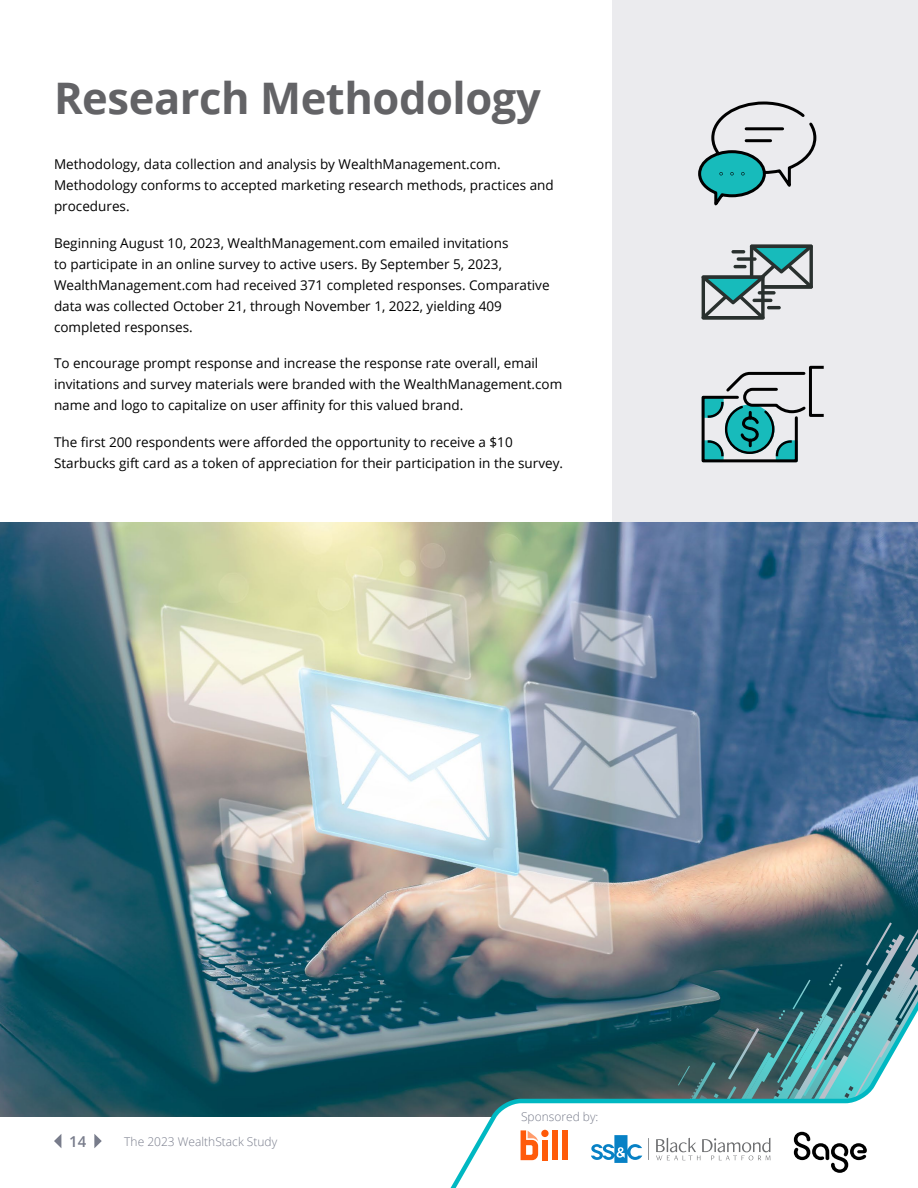
<style>
.page{position:relative;width:918px;height:1188px;background:#fff}
.page>*{position:absolute;margin:0;border:0;box-sizing:border-box;transform-origin:0 0}
.t1{font:700 43.5px "Open Sans";letter-spacing:-.01em;color:#636366}
.t2{font:600 15px "Open Sans";color:#787c8b}
.t3{font:13.5px/21px "Open Sans";color:#000}
.t4{font:300 12px "Open Sans";color:#787c8b}
</style>
<div class="page">
<div style="left:612px;top:0;width:306px;height:1188px;background:#ebebee"></div>
<img style="left:0;top:522px;width:918px;height:594px">
<svg style="left:698px;top:101px;width:119px;height:105px"></svg>
<div style="left:809px;top:366px;width:15px;height:51px;border:3px solid #000"></div>
<svg style="left:701px;top:371px;width:105px;height:92px"></svg>
<svg style="left:701px;top:244px;width:112px;height:75px"></svg>
<hr style="left:731px;top:250px;width:14px;height:3px;background:#29302e;border-radius:2px">
<hr style="left:753px;top:299px;width:19px;height:3px;background:#29302e;border-radius:2px">
<svg style="left:758px;top:291px;width:18px;height:4px"></svg>
<hr style="left:767px;top:306px;width:14px;height:3px;background:#29302e;border-radius:2px">
<svg style="left:54px;top:1134px;width:7px;height:14px"></svg>
<svg style="left:94px;top:1134px;width:8px;height:14px"></svg>
<img style="left:389px;top:813px;width:529px;height:375px">
<div style="left:542px;top:1140px;width:6px;height:20px;background:#ff5a0a"></div>
<div style="left:552px;top:1130px;width:6px;height:30px;background:#ff5a0a"></div>
<div style="left:562px;top:1130px;width:5px;height:30px;background:#ff5a0a"></div>
<svg style="left:521px;top:1130px;width:17px;height:30px"></svg>
<div style="left:541px;top:1130px;width:8px;height:7px;background:#ff5a0a;border-radius:50%"></div>
<svg style="left:591px;top:870px;width:327px;height:308px;background:#7f999c"></svg>
<h1 class="t1" style="left:54px;top:68px;width:488px">Research Methodology</h1>
<p class="t3" style="left:54px;top:153px;width:501px">Methodology, data collection and analysis by WealthManagement.com.<br>Methodology conforms to accepted marketing research methods, practices and procedures.</p>
<p class="t3" style="left:54px;top:232px;width:497px">Beginning August 10, 2023, WealthManagement.com emailed invitations<br>to participate in an online survey to active users. By September 5, 2023, WealthManagement.com had received 371 completed responses. Comparative data was collected October 21, through November 1, 2022, yielding 409 completed responses.</p>
<p class="t3" style="left:54px;top:353px;width:510px">To encourage prompt response and increase the response rate overall, email invitations and survey materials were branded with the WealthManagement.com name and logo to capitalize on user affinity for this valued brand.</p>
<p class="t3" style="left:54px;top:431px;width:511px">The first 200 respondents were afforded the opportunity to receive a $10<br>Starbucks gift card as a token of appreciation for their participation in the survey.</p>
<p class="t2" style="left:69px;top:1131px;width:19px">14</p>
<p class="t4" style="left:124px;top:1133px;width:154px">The 2023 WealthStack Study</p>
<p class="t4" style="left:521px;top:1108px;width:79px">Sponsored by:</p>
</div>
